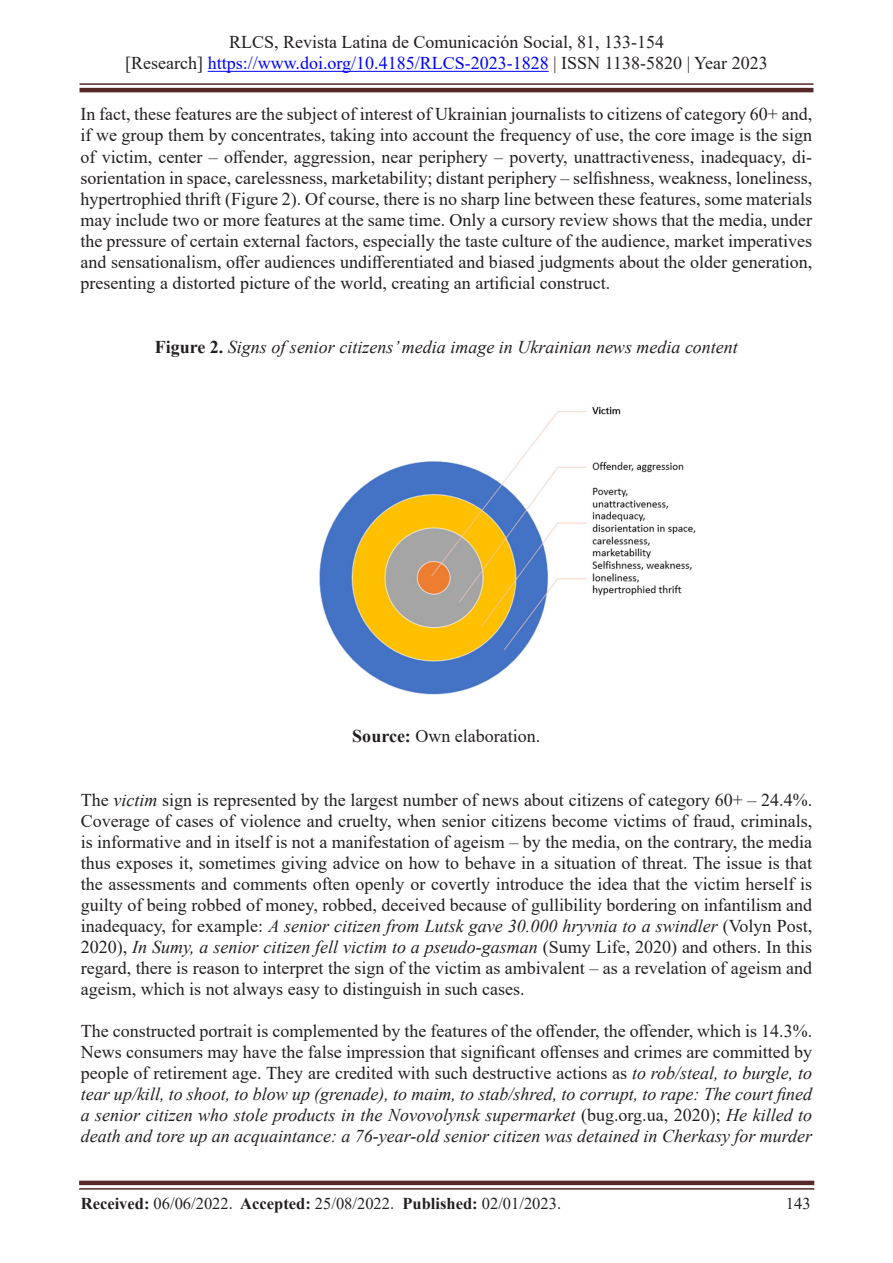
<style>
.page{position:relative;width:893px;height:1263px;background:#fff}
.page>*{position:absolute;margin:0;border:0;box-sizing:border-box;transform-origin:0 0}
.t1{font:18px/21px "Times New Roman";color:#231f20;text-align:justify}
.t2{font:italic 18px/21px "Times New Roman";color:#231f20;text-align:justify}
.t3{font:16.5px "Times New Roman";color:#231f20}
.s1{color:#00f}
.s2{font-weight:700;font-style:normal}
.s3{font-weight:700}
.s4{font-style:italic}
.s5{font-style:normal}
</style>
<div class="page">
<hr style="left:80px;top:88px;width:733px;height:4px;background:#562928">
<hr style="left:80px;top:83px;width:733px;height:2px;background:#562928">
<hr style="left:208px;top:71px;width:341px;height:1px;background:#00f">
<div style="left:79px;top:1180px;width:735px;height:5px;background:#562928"></div>
<hr style="left:79px;top:1188px;width:735px;height:1px;background:#562928">
<img style="left:319px;top:406px;width:377px;height:289px">
<p class="t1" style="left:125px;top:30px;width:644px;line-height:21.6px;text-align:center">RLCS, Revista Latina de Comunicación Social, 81, 133-154<br>[Research] <span class="s1">https://www.doi.org/10.4185/RLCS-2023-1828</span> | ISSN 1138-5820 | Year 2023</p>
<p class="t1" style="left:81px;top:103px;width:733px">In fact, these features are the subject of interest of Ukrainian journalists to citizens of category 60+ and, if we group them by concentrates, taking into account the frequency of use, the core image is the sign of victim, center – offender, aggression, near periphery – poverty, unattractiveness, inadequacy, di&shy;sorientation in space, carelessness, marketability; distant periphery – selfishness, weakness, loneliness, hypertrophied thrift (Figure 2). Of course, there is no sharp line between these features, some materials may include two or more features at the same time. Only a cursory review shows that the media, under the pressure of certain external factors, especially the taste culture of the audience, market imperatives and sensationalism, offer audiences undifferentiated and biased judgments about the older generation, presenting a distorted picture of the world, creating an artificial construct.</p>
<p class="t2" style="left:155px;top:336px;width:585px"><span class="s2">Figure 2.</span> Signs of senior citizens’ media image in Ukrainian news media content</p>
<p class="t1" style="left:352px;top:725px;width:190px"><span class="s3">Source:</span> Own elaboration.</p>
<p class="t1" style="left:81px;top:788px;width:733px">The <span class="s4">victim</span> sign is represented by the largest number of news about citizens of category 60+ – 24.4%.<br>Coverage of cases of violence and cruelty, when senior citizens become victims of fraud, criminals, is informative and in itself is not a manifestation of ageism – by the media, on the contrary, the media thus exposes it, sometimes giving advice on how to behave in a situation of threat. The issue is that the assessments and comments often openly or covertly introduce the idea that the victim herself is guilty of being robbed of money, robbed, deceived because of gullibility bordering on infantilism and inadequacy, for example: <span class="s4">A senior citizen from Lutsk gave 30.000 hryvnia to a swindler</span> (Volyn Post, 2020), <span class="s4">In Sumy, a senior citizen fell victim to a pseudo-gasman</span> (Sumy Life, 2020) and others. In this regard, there is reason to interpret the sign of the victim as ambivalent – as a revelation of ageism and ageism, which is not always easy to distinguish in such cases.</p>
<p class="t2" style="left:81px;top:1020px;width:733px"><span class="s5">The constructed portrait is complemented by the features of the offender, the offender, which is 14.3%.<br>News consumers may have the false impression that significant offenses and crimes are committed by people of retirement age. They are credited with such destructive actions as</span> to rob/steal, to burgle, to tear up/kill, to shoot, to blow up (grenade), to maim, to stab/shred, to corrupt, to rape: The court fined a senior citizen who stole products in the Novovolynsk supermarket <span class="s5">(bug.org.ua, 2020);</span> He killed to death and tore up an acquaintance: a 76-year-old senior citizen was detained in Cherkasy for murder</p>
<p class="t3" style="left:81px;top:1191px;width:482px"><span class="s3">Received:</span> 06/06/2022. <span class="s3">Accepted:</span> 25/08/2022. <span class="s3">Published:</span> 02/01/2023.</p>
<p class="t3" style="left:786px;top:1191px;width:26px">143</p>
</div>
